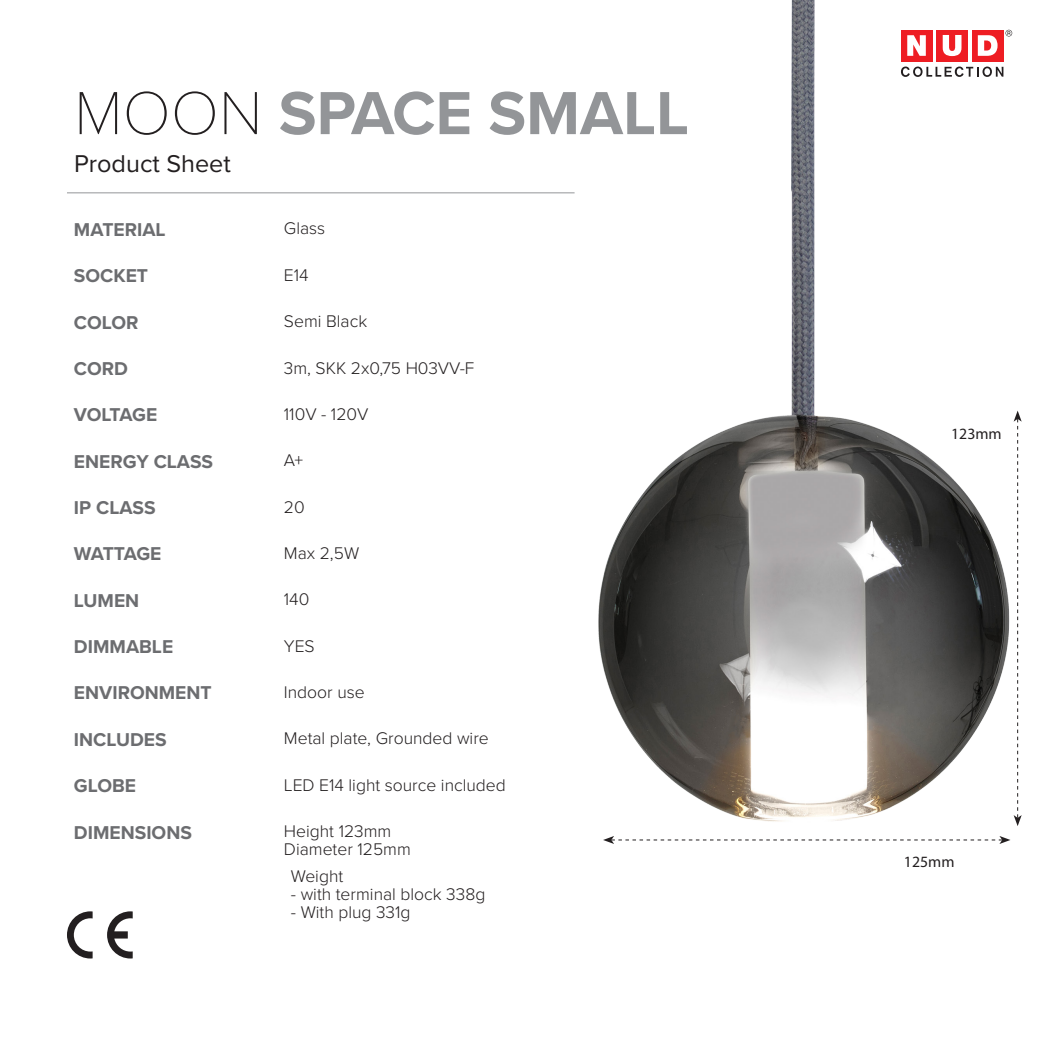
<style>
.page{position:relative;width:1042px;height:1042px;background:#fff}
.page>*{position:absolute;margin:0;border:0;box-sizing:border-box;transform-origin:0 0}
.t1{font:700 63px "Proxima Nova";color:#939598}
.t2{font:25.2px "Proxima Nova";color:#231f20}
.t3{font:700 19.25px "Proxima Nova";color:#6c6d70}
.t4{font:700 19.25px "Proxima Nova";letter-spacing:-.025em;color:#6c6d70}
.t5{font:700 19.25px "Proxima Nova";letter-spacing:-.04em;color:#6c6d70}
.t6{font:300 17.5px "Proxima Nova";color:#231f20}
.Styckeformat_1{font:15.75px "Myriad Pro";color:#231f20}
.s1{font-family:"Proxima Nova T";font-weight:100;color:#231f20}
</style>
<div class="page">
<img style="left:432px;top:0;width:590px;height:840px">
<svg style="left:603px;top:836px;width:407px;height:8px"></svg>
<hr style="left:67px;top:192px;width:507px;height:1px;background:#939598">
<div style="left:901px;top:30px;width:31px;height:31px;background:#ee1d23"></div>
<div style="left:936px;top:30px;width:32px;height:31px;background:#ee1d23"></div>
<div style="left:972px;top:30px;width:31px;height:31px;background:#ee1d23"></div>
<svg style="left:907px;top:35px;width:19px;height:21px"></svg>
<svg style="left:942px;top:35px;width:19px;height:21px"></svg>
<svg style="left:978px;top:35px;width:19px;height:21px"></svg>
<svg style="left:901px;top:67px;width:102px;height:10px"></svg>
<svg style="left:1005px;top:30px;width:7px;height:6px"></svg>
<svg style="left:1013px;top:410px;width:8px;height:416px"></svg>
<svg style="left:67px;top:911px;width:26px;height:47px"></svg>
<svg style="left:107px;top:911px;width:26px;height:47px"></svg>
<p class="t1" style="left:74px;top:66px;width:616px"><span class="s1">MOON</span> SPACE SMALL</p>
<p class="t2" style="left:74px;top:145px;width:158px">Product Sheet</p>
<p class="t3" style="left:74px;top:215px;width:93px">MATERIAL</p>
<p class="t6" style="left:284px;top:215px;width:43px">Glass</p>
<p class="t3" style="left:74px;top:261px;width:76px">SOCKET</p>
<p class="t6" style="left:284px;top:262px;width:26px">E14</p>
<p class="t3" style="left:74px;top:308px;width:66px">COLOR</p>
<p class="t6" style="left:284px;top:308px;width:85px">Semi Black</p>
<p class="t3" style="left:74px;top:354px;width:56px">CORD</p>
<p class="t6" style="left:284px;top:355px;width:192px">3m, SKK 2x0,75 H03VV-F</p>
<p class="t4" style="left:74px;top:400px;width:85px">VOLTAGE</p>
<p class="t6" style="left:284px;top:401px;width:86px">110V - 120V</p>
<p class="t3" style="left:74px;top:447px;width:141px">ENERGY CLASS</p>
<p class="t6" style="left:284px;top:447px;width:21px">A+</p>
<p class="t3" style="left:74px;top:493px;width:83px">IP CLASS</p>
<p class="t6" style="left:284px;top:494px;width:22px">20</p>
<p class="t5" style="left:74px;top:539px;width:89px">WATTAGE</p>
<p class="t6" style="left:284px;top:540px;width:77px">Max 2,5W</p>
<p class="t3" style="left:74px;top:586px;width:67px">LUMEN</p>
<p class="t6" style="left:284px;top:586px;width:27px">140</p>
<p class="t3" style="left:74px;top:632px;width:101px">DIMMABLE</p>
<p class="t6" style="left:284px;top:633px;width:32px">YES</p>
<p class="t3" style="left:74px;top:679px;width:139px">ENVIRONMENT</p>
<p class="t6" style="left:284px;top:679px;width:82px">Indoor use</p>
<p class="t3" style="left:74px;top:725px;width:94px">INCLUDES</p>
<p class="t6" style="left:284px;top:725px;width:206px">Metal plate, Grounded wire</p>
<p class="t3" style="left:74px;top:771px;width:64px">GLOBE</p>
<p class="t6" style="left:284px;top:772px;width:223px">LED E14 light source included</p>
<p class="t3" style="left:74px;top:818px;width:119px">DIMENSIONS</p>
<p class="t6" style="left:284px;top:818px;width:109px">Height 123mm</p>
<p class="t6" style="left:284px;top:836px;width:128px">Diameter 125mm</p>
<p class="t6" style="left:291px;top:863px;width:54px">Weight</p>
<p class="t6" style="left:291px;top:881px;width:196px">- with terminal block 338g</p>
<p class="t6" style="left:291px;top:898px;width:121px">- With plug 331g</p>
<p class="Styckeformat_1" style="left:951px;top:423px;width:52px">123mm</p>
<p class="Styckeformat_1" style="left:904px;top:851px;width:52px">125mm</p>
</div>
